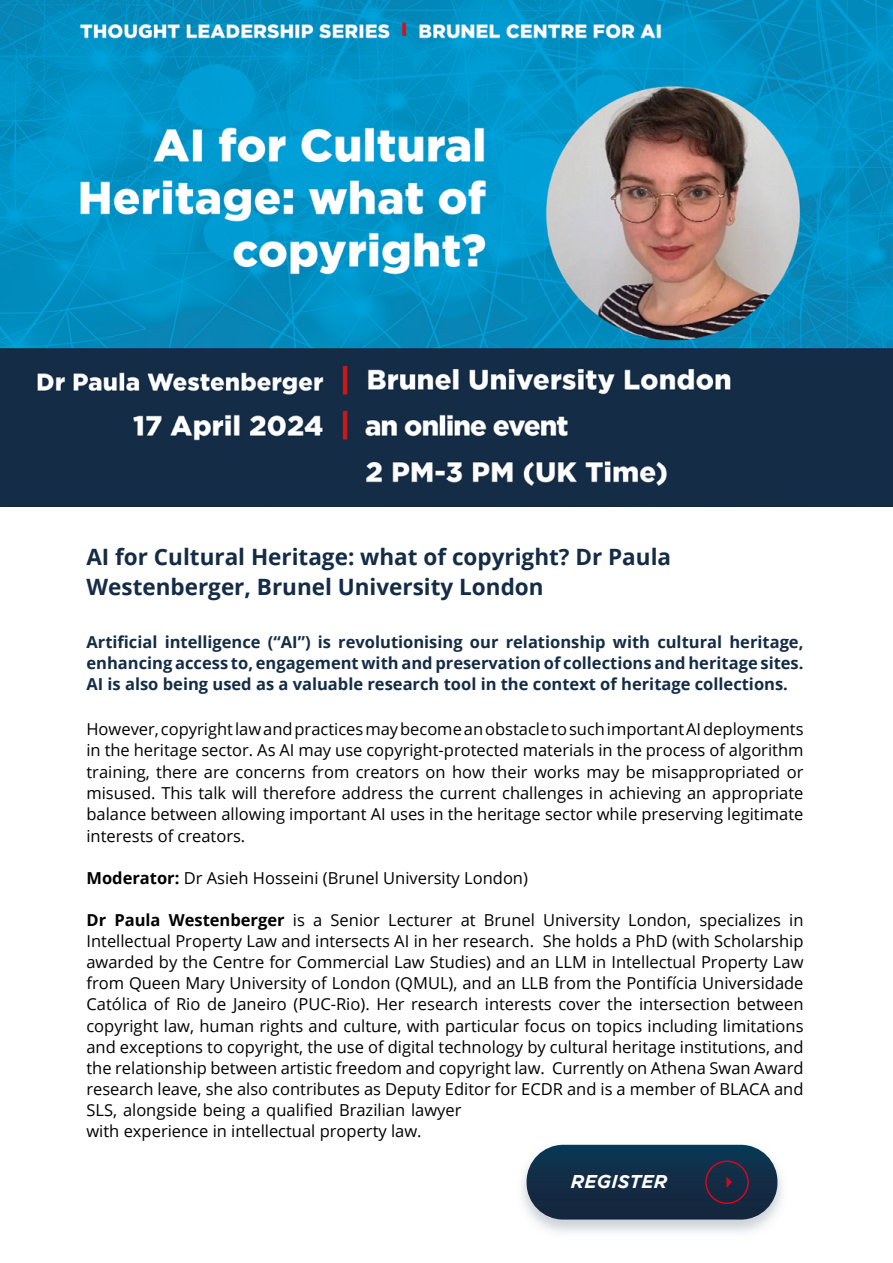
<style>
.page{position:relative;width:893px;height:1263px;background:#fff}
.page>*{position:absolute;margin:0;border:0;box-sizing:border-box;transform-origin:0 0}
.t1{font:700 22.5px/30px "Open Sans";color:#142c46}
.t2{font:italic 700 18.45px "Gotham";letter-spacing:.01em;color:#fff}
.t3{font:16.5px/21px "Open Sans";color:#000;text-align:justify}
.t4{font:700 16.5px/21px "Open Sans";color:#142c46;text-align:justify}
.s1{font-weight:700}
</style>
<div class="page">
<img style="left:0;top:0;width:893px;height:506px">
<img style="left:522px;top:1144px;width:260px;height:89px">
<svg style="left:527px;top:1145px;width:250px;height:74px"></svg>
<h1 class="t1" style="left:86px;top:541px;width:586px">AI for Cultural Heritage: what of copyright? Dr Paula<br>Westenberger, Brunel University London</h1>
<p class="t4" style="left:86px;top:631px;width:719px">Artificial intelligence (“AI”) is revolutionising our relationship with cultural heritage, enhancing access to, engagement with and preservation of collections and heritage sites.<br>AI is also being used as a valuable research tool in the context of heritage collections.</p>
<p class="t3" style="left:86px;top:718px;width:719px">However, copyright law and practices may become an obstacle to such important AI deployments in the heritage sector. As AI may use copyright-protected materials in the process of algorithm training, there are concerns from creators on how their works may be misappropriated or misused. This talk will therefore address the current challenges in achieving an appropriate balance between allowing important AI uses in the heritage sector while preserving legitimate interests of creators.</p>
<p class="t3" style="left:86px;top:867px;width:443px"><span class="s1">Moderator:</span> Dr Asieh Hosseini (Brunel University London)</p>
<p class="t3" style="left:86px;top:909px;width:719px;text-align:left"><span class="s1">Dr Paula Westenberger</span> is a Senior Lecturer at Brunel University London, specializes in Intellectual Property Law and intersects AI in her research. She holds a PhD (with Scholarship awarded by the Centre for Commercial Law Studies) and an LLM in Intellectual Property Law from Queen Mary University of London (QMUL), and an LLB from the Pontifícia Universidade Católica of Rio de Janeiro (PUC-Rio). Her research interests cover the intersection between copyright law, human rights and culture, with particular focus on topics including limitations and exceptions to copyright, the use of digital technology by cultural heritage institutions, and the relationship between artistic freedom and copyright law. Currently on Athena Swan Award research leave, she also contributes as Deputy Editor for ECDR and is a member of BLACA and SLS, alongside being a qualified Brazilian lawyer<br>with experience in intellectual property law.</p>
<p class="t2" style="left:571px;top:1170px;width:98px">REGISTER</p>
</div>
